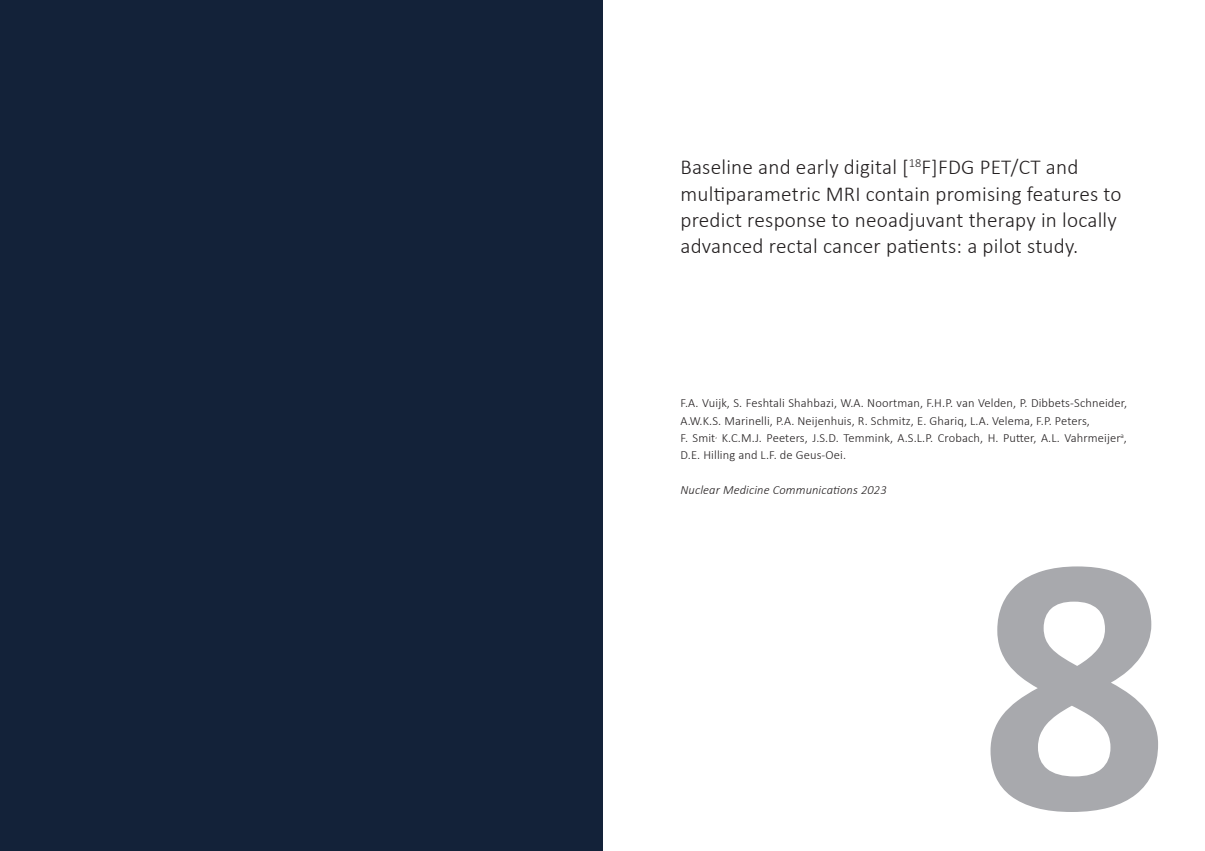
<style>
.page{position:relative;width:1205px;height:851px;background:#fff}
.page>*{position:absolute;margin:0;border:0;box-sizing:border-box;transform-origin:0 0}
.Standaard{font:700 375px "Calibri";color:#a8a9ad}
.Standaard-2{font:300 21.25px/26.2px "Calibri";letter-spacing:.01em;color:#231f20}
.Standaard-3{font:300 12.5px/17.4px "Calibri";letter-spacing:.01em;color:#231f20}
.Standaard-4{font:italic 300 12.5px "Calibri";letter-spacing:.01em;color:#231f20}
</style>
<div class="page">
<div style="left:0;top:0;width:602px;height:850px;background:#132239"></div>
<p class="Standaard-2" style="left:680px;top:154px;width:442px">Baseline and early digital [<sup>18</sup>F]FDG PET/CT and multiparametric MRI contain promising features to predict response to neoadjuvant therapy in locally advanced rectal cancer patients: a pilot study.</p>
<p class="Standaard-3" style="left:680px;top:394px;width:448px">F.A. Vuijk, S. Feshtali Shahbazi, W.A. Noortman, F.H.P. van Velden, P. Dibbets-Schneider,<br>A.W.K.S. Marinelli, P.A. Neijenhuis, R. Schmitz, E. Ghariq, L.A. Velema, F.P. Peters,</p>
<p class="Standaard-3" style="left:680px;top:429px;width:448px">F. Smit<sup>,</sup> K.C.M.J. Peeters, J.S.D. Temmink, A.S.L.P. Crobach, H. Putter, A.L. Vahrmeijer<sup>a</sup>,<br>D.E. Hilling and L.F. de Geus-Oei.</p>
<p class="Standaard-4" style="left:680px;top:482px;width:208px">Nuclear Medicine Communications 2023</p>
<p class="Standaard" style="left:979px;top:418px;width:192px">8</p>
</div>
